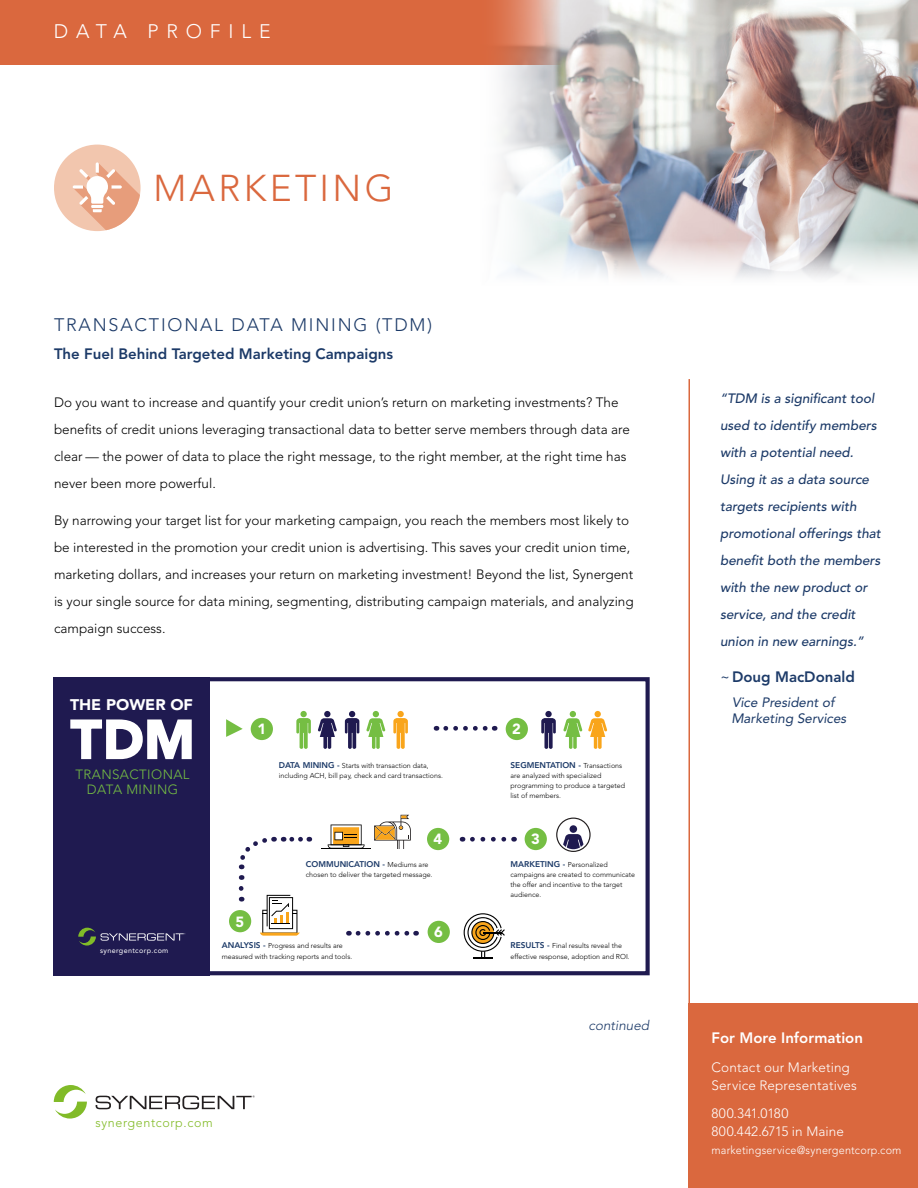
<style>
.page{position:relative;width:918px;height:1188px;background:#fff}
.page>*{position:absolute;margin:0;border:0;box-sizing:border-box;transform-origin:0 0}
.t1{font:900 53.4px "Avenir LT Std";color:#fff}
.t2{font:300 37.05px "Avenir LT Std";letter-spacing:.09em;color:#da683e}
.t3{font:300 19.5px "Avenir LT Std";letter-spacing:.4em;color:#fff}
.Major_Heads{font:300 18px "Avenir LT Std";letter-spacing:.1em;color:#1c3a68}
.t4{font:900 15.3px "Avenir LT Std";color:#fff;scale:1.04 1}
.Major_Heads-2{font:800 15px "Avenir LT Std";color:#1c3a68}
.t5{font:800 15px "Avenir LT Std";color:#fff}
.t6{font:900 14.7px "Avenir LT Std";color:#fff}
.t7{font:300 13.5px/27px "Avenir LT Std";color:#000}
.Testimonial{font:italic 500 13.5px/27px "Avenir LT Std";color:#1c3a68}
.t8{font:300 13.5px/18px "Avenir LT Std";letter-spacing:.01em;color:#fff}
.t9{font:italic 13.5px/16.5px "Avenir LT Std";color:#1c3a68}
.t10{font:italic 300 13.5px "Avenir LT Std";color:#1c3a68}
.t11{font:300 13.35px "Avenir LT Std";letter-spacing:.03em;color:#75be43}
.t12{font:300 12.75px "Avenir LT Std";letter-spacing:.05em;color:#82bb27}
.t13{font:300 11.4px "Avenir LT Std";letter-spacing:.02em;color:#fff;scale:.95 1}
.t14{font:800 8.25px "Avenir LT Std";color:#1c3a68}
.t15{font:7.35px "Avenir LT Std";letter-spacing:.05em;color:#fff}
.t16{font:300 7.05px/10.1px "Avenir LT Std";color:#000}
.s1{font-weight:800;font-size:8.25px;color:#1c3a68}
.s2{font-weight:300;font-size:7.05px;color:#000}
.s3{font-weight:400}
</style>
<div class="page">
<div style="left:688px;top:1003px;width:230px;height:185px;background:#da683e"></div>
<div style="left:0;top:0;width:918px;height:64px;background:#da683e"></div>
<svg style="left:54px;top:1085px;width:33px;height:34px"></svg>
<svg style="left:96px;top:1096px;width:159px;height:13px"></svg>
<img style="left:475px;top:0;width:443px;height:278px">
<div style="left:54px;top:145px;width:87px;height:86px;background:#f2c6ae;border-radius:50%"></div>
<svg style="left:73px;top:162px;width:67px;height:68px"></svg>
<hr style="left:688px;top:379px;width:2px;height:628px;background:#da683e">
<div style="left:53px;top:677px;width:157px;height:298px;background:#1f1a50"></div>
<div style="left:206px;top:677px;width:444px;height:298px;border:4px solid #1f1a50"></div>
<svg style="left:472px;top:837px;width:35px;height:5px"></svg>
<svg style="left:358px;top:931px;width:59px;height:5px"></svg>
<svg style="left:292px;top:837px;width:18px;height:5px"></svg>
<svg style="left:239px;top:888px;width:5px;height:14px"></svg>
<svg style="left:238px;top:836px;width:37px;height:33px"></svg>
<svg style="left:556px;top:817px;width:35px;height:35px"></svg>
<div style="left:251px;top:718px;width:22px;height:22px;background:#75be43;border-radius:50%"></div>
<div style="left:506px;top:718px;width:22px;height:22px;background:#75be43;border-radius:50%"></div>
<div style="left:525px;top:828px;width:22px;height:22px;background:#75be43;border-radius:50%"></div>
<div style="left:427px;top:828px;width:22px;height:22px;background:#75be43;border-radius:50%"></div>
<div style="left:428px;top:921px;width:22px;height:22px;background:#75be43;border-radius:50%"></div>
<div style="left:229px;top:910px;width:22px;height:22px;background:#75be43;border-radius:50%"></div>
<svg style="left:446px;top:726px;width:49px;height:5px"></svg>
<svg style="left:226px;top:719px;width:17px;height:18px"></svg>
<svg style="left:70px;top:719px;width:122px;height:41px"></svg>
<svg style="left:78px;top:928px;width:107px;height:18px"></svg>
<svg style="left:464px;top:913px;width:41px;height:46px"></svg>
<div style="left:545px;top:711px;width:7px;height:6px;background:#1f1a50;border-radius:50%"></div>
<svg style="left:541px;top:718px;width:15px;height:31px"></svg>
<div style="left:397px;top:711px;width:7px;height:6px;background:#f9a51b;border-radius:50%"></div>
<svg style="left:393px;top:718px;width:15px;height:31px"></svg>
<svg style="left:345px;top:711px;width:14px;height:38px"></svg>
<div style="left:300px;top:711px;width:7px;height:6px;background:#75be43;border-radius:50%"></div>
<svg style="left:296px;top:718px;width:15px;height:31px"></svg>
<svg style="left:563px;top:711px;width:19px;height:38px"></svg>
<svg style="left:588px;top:711px;width:19px;height:38px"></svg>
<svg style="left:366px;top:711px;width:19px;height:38px"></svg>
<div style="left:324px;top:711px;width:7px;height:6px;background:#1f1a50;border-radius:50%"></div>
<svg style="left:318px;top:718px;width:19px;height:31px"></svg>
<hr style="left:321px;top:848px;width:50px;height:1px;background:#000">
<svg style="left:328px;top:825px;width:37px;height:23px"></svg>
<svg style="left:260px;top:895px;width:40px;height:41px"></svg>
<svg style="left:374px;top:815px;width:37px;height:34px"></svg>
<p class="t3" style="left:54px;top:20px;width:218px">DATA PROFILE</p>
<p class="t2" style="left:153px;top:167px;width:242px">MARKETING</p>
<p class="Major_Heads" style="left:54px;top:314px;width:380px">TRANSACTIONAL DATA MINING (TDM)</p>
<p class="Major_Heads-2" style="left:54px;top:345px;width:341px">The Fuel Behind Targeted Marketing Campaigns</p>
<p class="t7" style="left:54px;top:388px;width:578px">Do you want to increase and quantify your credit union’s return on marketing investments? The benefits of credit unions leveraging transactional data to better serve members through data are clear — the power of data to place the right message, to the right member, at the right time has never been more powerful.</p>
<p class="t7" style="left:54px;top:507px;width:581px">By narrowing your target list for your marketing campaign, you reach the members most likely to be interested in the promotion your credit union is advertising. This saves your credit union time, marketing dollars, and increases your return on marketing investment! Beyond the list, Synergent is your single source for data mining, segmenting, distributing campaign materials, and analyzing campaign success.</p>
<p class="t4" style="left:70px;top:696px;width:120px">THE POWER OF</p>
<p class="t1" style="left:71px;top:707px;width:125px">TDM</p>
<p class="t6" style="left:257px;top:720px;width:10px">1</p>
<p class="t6" style="left:512px;top:720px;width:10px">2</p>
<p class="t11" style="left:76px;top:766px;width:116px">TRANSACTIONAL</p>
<p class="t11" style="left:87px;top:781px;width:93px">DATA MINING</p>
<p class="t16" style="left:279px;top:760px;width:166px"><span class="s1">DATA MINING -</span> Starts with transaction data, including ACH, bill pay, check and card transactions.</p>
<p class="t14" style="left:511px;top:760px;width:113px">SEGMENTATION - <span class="s2">Transactions</span></p>
<p class="t16" style="left:511px;top:771px;width:116px">are analyzed with specialized programming to produce a targeted list of members.</p>
<p class="t6" style="left:434px;top:830px;width:10px">4</p>
<p class="t6" style="left:531px;top:830px;width:10px">3</p>
<p class="t14" style="left:306px;top:859px;width:124px">COMMUNICATION - <span class="s2">Mediums are</span></p>
<p class="t16" style="left:306px;top:870px;width:128px">chosen to deliver the targeted message.</p>
<p class="t16" style="left:511px;top:860px;width:126px"><span class="s1">MARKETING -</span> Personalized campaigns are created to communicate the offer and incentive to the target audience.</p>
<p class="t6" style="left:236px;top:913px;width:10px">5</p>
<p class="t6" style="left:434px;top:923px;width:10px">6</p>
<p class="t15" style="left:100px;top:946px;width:70px">synergentcorp.com</p>
<p class="t16" style="left:222px;top:941px;width:132px"><span class="s1">ANALYSIS -</span> Progress and results are measured with tracking reports and tools.</p>
<p class="t16" style="left:511px;top:941px;width:121px"><span class="s1">RESULTS -</span> Final results reveal the effective response, adoption and ROI.</p>
<p class="t10" style="left:589px;top:1017px;width:62px">continued</p>
<p class="t12" style="left:96px;top:1115px;width:119px">synergentcorp.com</p>
<p class="Testimonial" style="left:720px;top:385px;width:158px">“TDM is a significant tool used to identify members with a potential need.</p>
<p class="Testimonial" style="left:720px;top:466px;width:162px">Using it as a data source targets recipients with promotional offerings that benefit both the members with the new product or service, and the credit union in new earnings.”</p>
<p class="Major_Heads-2" style="left:720px;top:668px;width:136px"><span class="s3">~</span>Doug MacDonald</p>
<p class="t9" style="left:731px;top:694px;width:117px">Vice President of<br>Marketing Services</p>
<p class="t5" style="left:711px;top:1029px;width:153px">For More Information</p>
<p class="t8" style="left:711px;top:1058px;width:147px">Contact our Marketing<br>Service Representatives</p>
<p class="t8" style="left:711px;top:1105px;width:134px">800.341.0180<br>800.442.6715 in Maine</p>
<p class="t13" style="left:711px;top:1144px;width:202px">marketingservice@synergentcorp.com</p>
</div>
